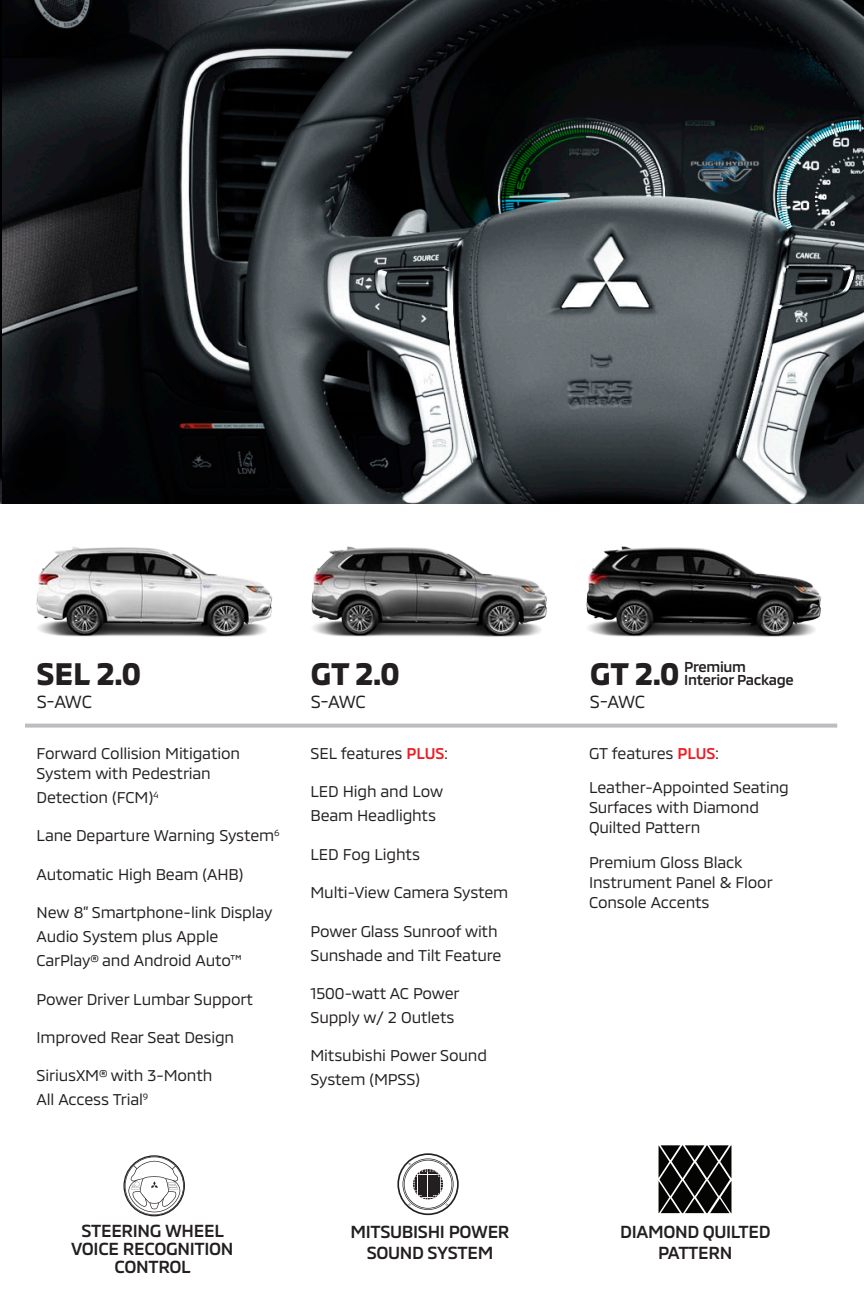
<style>
.page{position:relative;width:864px;height:1314px;background:#fff}
.page>*{position:absolute;margin:0;border:0;box-sizing:border-box;transform-origin:0 0}
.t1{font:700 32px "MMC";letter-spacing:-.01em;color:#231f20}
.t2{font:500 18px/20.4px "MMC";letter-spacing:-.02em;color:#231f20;text-align:center}
.t3{font:18px "MMC";letter-spacing:-.04em;color:#231f20}
.Vehicle_Details{font:16px/24px "MMC";letter-spacing:-.01em;color:#231f20}
.t4{font:500 14.8px "MMC";letter-spacing:-.02em;color:#231f20}
.s1{font-weight:500;color:#ee1d23}
</style>
<div class="page">
<svg style="left:25px;top:724px;width:812px;height:4px;background:#c2c3c6"></svg>
<img style="left:36px;top:547px;width:237px;height:90px">
<img style="left:311px;top:546px;width:237px;height:91px">
<img style="left:586px;top:546px;width:236px;height:91px">
<img style="left:2px;top:0;width:862px;height:504px">
<svg style="left:397px;top:1153px;width:62px;height:62px"></svg>
<svg style="left:123px;top:1155px;width:62px;height:61px"></svg>
<svg style="left:659px;top:1145px;width:72px;height:68px;background:#2e2f2d"></svg>
<p class="t1" style="left:37px;top:648px;width:106px">SEL 2.0</p>
<p class="t1" style="left:311px;top:648px;width:91px">GT 2.0</p>
<p class="t4" style="left:684px;top:655px;width:63px">Premium</p>
<p class="t1" style="left:590px;top:648px;width:91px">GT 2.0</p>
<p class="t4" style="left:684px;top:668px;width:111px">Interior Package</p>
<p class="t3" style="left:37px;top:687px;width:57px">S-AWC</p>
<p class="Vehicle_Details" style="left:37px;top:741px;width:205px;line-height:20px">Forward Collision Mitigation<br>System with Pedestrian</p>
<p class="Vehicle_Details" style="left:37px;top:783px;width:124px">Detection (FCM)<sup>4</sup></p>
<p class="Vehicle_Details" style="left:37px;top:822px;width:244px">Lane Departure Warning System<sup>6</sup></p>
<p class="Vehicle_Details" style="left:37px;top:860px;width:208px">Automatic High Beam (AHB)</p>
<p class="Vehicle_Details" style="left:37px;top:899px;width:237px">New 8” Smartphone-link Display<br>Audio System plus Apple<br>CarPlay® and Android Auto™</p>
<p class="Vehicle_Details" style="left:37px;top:985px;width:218px">Power Driver Lumbar Support</p>
<p class="Vehicle_Details" style="left:37px;top:1023px;width:199px">Improved Rear Seat Design</p>
<p class="Vehicle_Details" style="left:37px;top:1062px;width:177px">SiriusXM® with 3-Month<br>All Access Trial<sup>9</sup></p>
<p class="t3" style="left:311px;top:687px;width:57px">S-AWC</p>
<p class="Vehicle_Details" style="left:311px;top:739px;width:139px">SEL features <span class="s1">PLUS</span>:</p>
<p class="Vehicle_Details" style="left:311px;top:778px;width:134px">LED High and Low<br>Beam Headlights</p>
<p class="Vehicle_Details" style="left:311px;top:840px;width:111px">LED Fog Lights</p>
<p class="Vehicle_Details" style="left:311px;top:879px;width:199px">Multi-View Camera System</p>
<p class="Vehicle_Details" style="left:311px;top:917px;width:193px">Power Glass Sunroof with<br>Sunshade and Tilt Feature</p>
<p class="Vehicle_Details" style="left:311px;top:979px;width:151px">1500-watt AC Power<br>Supply w/ 2 Outlets</p>
<p class="Vehicle_Details" style="left:311px;top:1042px;width:178px">Mitsubishi Power Sound<br>System (MPSS)</p>
<p class="t3" style="left:590px;top:687px;width:57px">S-AWC</p>
<p class="Vehicle_Details" style="left:589px;top:739px;width:131px">GT features <span class="s1">PLUS</span>:</p>
<p class="Vehicle_Details" style="left:589px;top:776px;width:201px;line-height:20px">Leather-Appointed Seating<br>Surfaces with Diamond<br>Quilted Pattern</p>
<p class="Vehicle_Details" style="left:589px;top:850px;width:185px;line-height:20px">Premium Gloss Black<br>Instrument Panel &amp; Floor<br>Console Accents</p>
<p class="t2" style="left:71px;top:1220px;width:164px;line-height:18px">STEERING WHEEL<br>VOICE RECOGNITION<br>CONTROL</p>
<p class="t2" style="left:351px;top:1220px;width:161px">MITSUBISHI POWER<br>SOUND SYSTEM</p>
<p class="t2" style="left:620px;top:1220px;width:152px">DIAMOND QUILTED<br>PATTERN</p>
</div>
